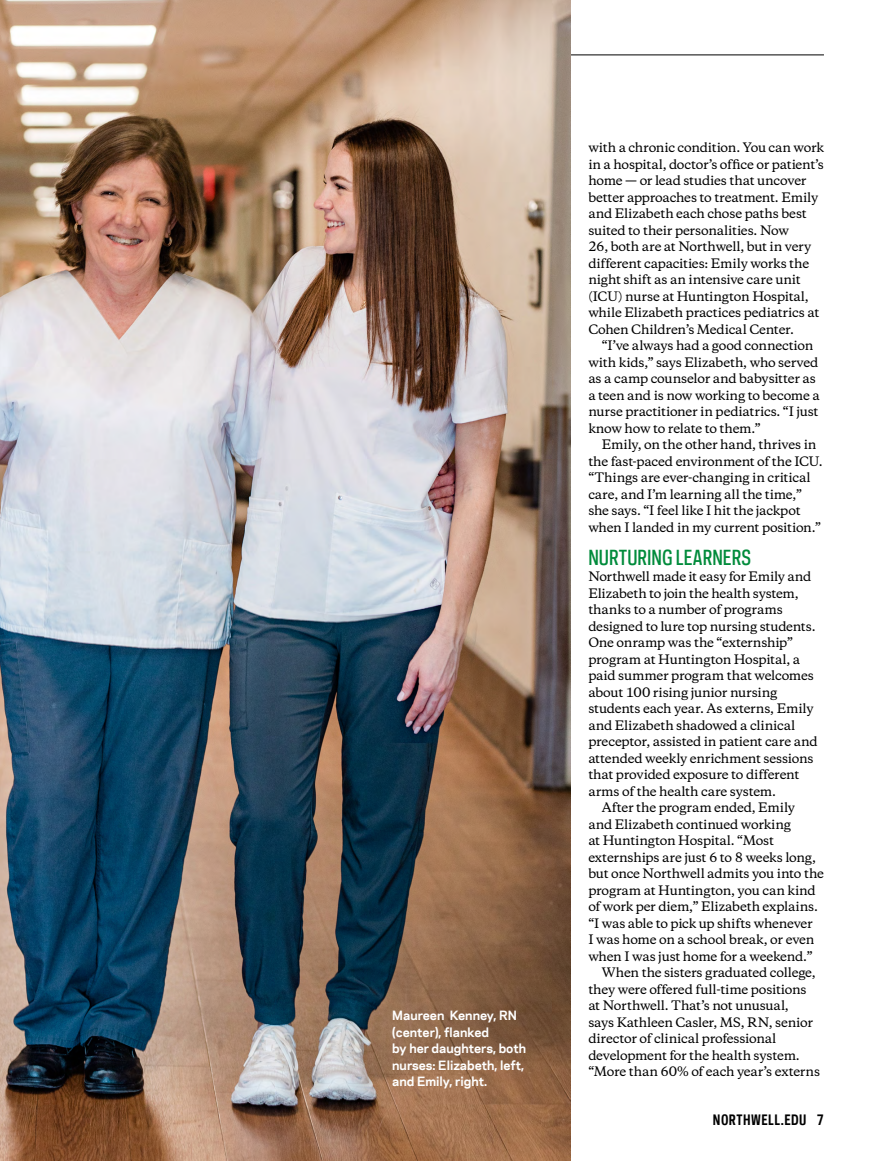
<style>
.page{position:relative;width:878px;height:1161px;background:#fff}
.page>*{position:absolute;margin:0;border:0;box-sizing:border-box;transform-origin:0 0}
.t1{font:500 19.5px "Polaris Condensed";color:#008b3b}
.t2{font:700 13.5px "Polaris Condensed";letter-spacing:.035em;color:#000001}
.t3{font:500 12px/16.5px "Copernicus";letter-spacing:-.015em;color:#000001}
.t4{font:700 12px/16.5px "Polaris";color:#fff}
</style>
<div class="page">
<hr style="left:81px;top:55px;width:743px;height:1px;background:#000001">
<img style="left:0;top:0;width:570px;height:1161px">
<p class="t4" style="left:392px;top:1007px;width:135px">Maureen Kenney, RN (center), flanked<br>by her daughters, both nurses: Elizabeth, left, and Emily, right.</p>
<p class="t3" style="left:588px;top:138px;width:237px">with a chronic condition. You can work in a hospital, doctor’s office or patient’s home — or lead studies that uncover better approaches to treatment. Emily and Elizabeth each chose paths best suited to their personalities. Now<br>26, both are at Northwell, but in very different capacities: Emily works the night shift as an intensive care unit (ICU) nurse at Huntington Hospital, while Elizabeth practices pediatrics at Cohen Children’s Medical Center.</p>
<p class="t3" style="left:588px;top:336px;width:233px;text-indent:14px">“I’ve always had a good connection with kids,” says Elizabeth, who served as a camp counselor and babysitter as a teen and is now working to become a nurse practitioner in pediatrics. “I just know how to relate to them.”</p>
<p class="t3" style="left:588px;top:435px;width:236px;text-indent:14px">Emily, on the other hand, thrives in the fast-paced environment of the ICU. “Things are ever-changing in critical care, and I’m learning all the time,” she says. “I feel like I hit the jackpot when I landed in my current position.”</p>
<h1 class="t1" style="left:588px;top:544px;width:164px">NURTURING LEARNERS</h1>
<p class="t3" style="left:588px;top:567px;width:224px">Northwell made it easy for Emily and</p>
<p class="t3" style="left:588px;top:584px;width:212px">Elizabeth to join the health system,</p>
<p class="t3" style="left:588px;top:600px;width:196px">thanks to a number of programs</p>
<p class="t3" style="left:588px;top:617px;width:229px">designed to lure top nursing students.</p>
<p class="t3" style="left:588px;top:633px;width:206px">One onramp was the “externship”</p>
<p class="t3" style="left:588px;top:650px;width:213px">program at Huntington Hospital, a</p>
<p class="t3" style="left:588px;top:666px;width:227px">paid summer program that welcomes</p>
<p class="t3" style="left:588px;top:683px;width:190px">about 100 rising junior nursing</p>
<p class="t3" style="left:588px;top:699px;width:227px">students each year. As externs, Emily</p>
<p class="t3" style="left:588px;top:716px;width:208px">and Elizabeth shadowed a clinical</p>
<p class="t3" style="left:588px;top:732px;width:231px">preceptor, assisted in patient care and</p>
<p class="t3" style="left:588px;top:749px;width:227px">attended weekly enrichment sessions</p>
<p class="t3" style="left:588px;top:765px;width:212px">that provided exposure to different</p>
<p class="t3" style="left:588px;top:782px;width:189px">arms of the health care system.</p>
<p class="t3" style="left:602px;top:798px;width:195px">After the program ended, Emily</p>
<p class="t3" style="left:588px;top:815px;width:204px">and Elizabeth continued working</p>
<p class="t3" style="left:588px;top:831px;width:187px">at Huntington Hospital. “Most</p>
<p class="t3" style="left:588px;top:848px;width:229px">externships are just 6 to 8 weeks long,</p>
<p class="t3" style="left:588px;top:864px;width:237px">but once Northwell admits you into the</p>
<p class="t3" style="left:588px;top:881px;width:229px">program at Huntington, you can kind</p>
<p class="t3" style="left:588px;top:897px;width:231px">of work per diem,” Elizabeth explains.</p>
<p class="t3" style="left:588px;top:914px;width:226px">“I was able to pick up shifts whenever</p>
<p class="t3" style="left:588px;top:930px;width:227px">I was home on a school break, or even</p>
<p class="t3" style="left:588px;top:947px;width:225px">when I was just home for a weekend.”</p>
<p class="t3" style="left:602px;top:963px;width:215px">When the sisters graduated college,</p>
<p class="t3" style="left:588px;top:980px;width:220px">they were offered full-time positions</p>
<p class="t3" style="left:588px;top:996px;width:202px">at Northwell. That’s not unusual,</p>
<p class="t3" style="left:588px;top:1013px;width:226px">says Kathleen Casler, MS, RN, senior</p>
<p class="t3" style="left:588px;top:1029px;width:189px">director of clinical professional</p>
<p class="t3" style="left:588px;top:1046px;width:213px">development for the health system.</p>
<p class="t3" style="left:588px;top:1062px;width:233px">“More than 60% of each year’s externs</p>
<p class="t2" style="left:713px;top:1111px;width:112px">NORTHWELL.EDU 7</p>
</div>
